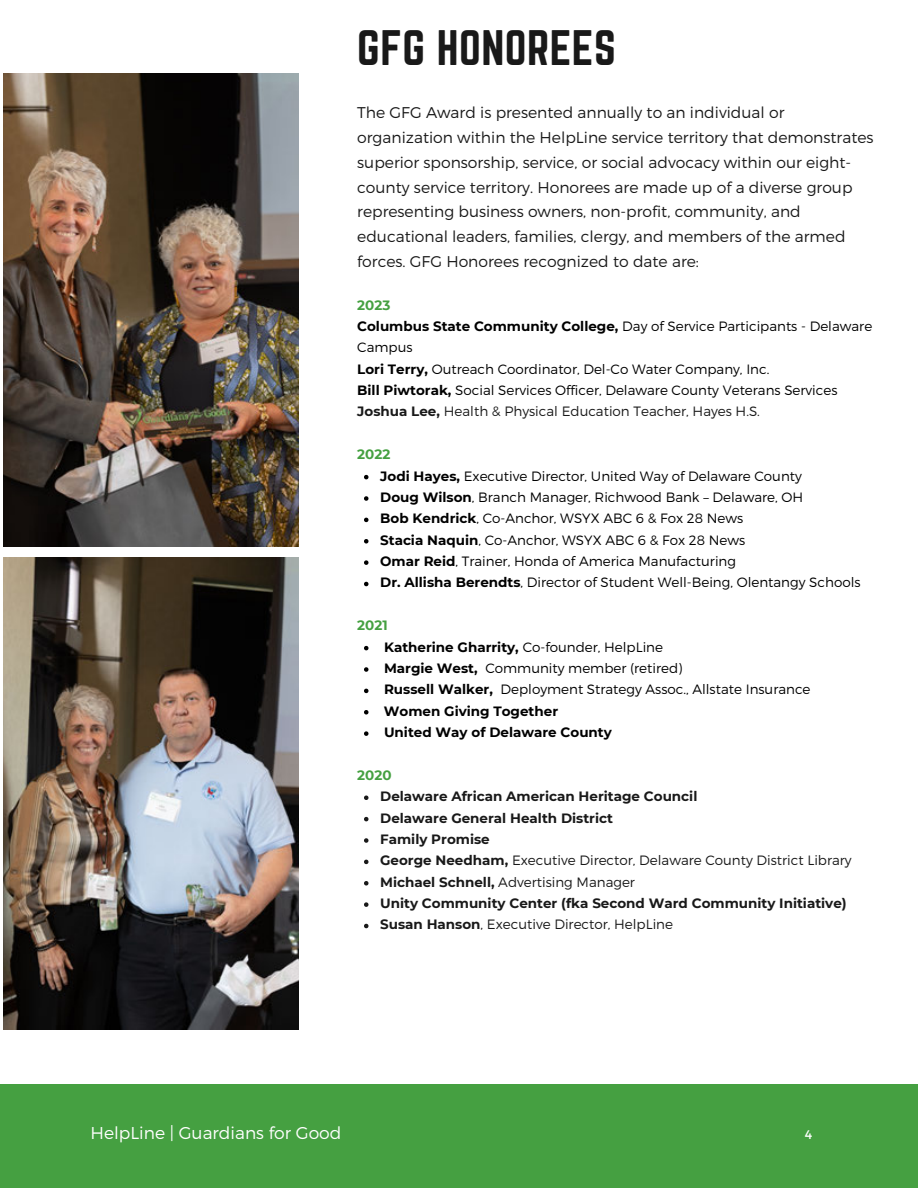
<style>
.page{position:relative;width:918px;height:1188px;background:#fff}
.page>*{position:absolute;margin:0;border:0;box-sizing:border-box;transform-origin:0 0}
.t1{font:43.65px "Norwester";letter-spacing:.01em;color:#191919}
.t2{font:300 17.1px "Montserrat";color:#fff}
.t3{font:300 15.6px/24.8px "Montserrat";color:#191919}
.t4{font:300 13.5px/21.3px "Montserrat";color:#000}
.t5{font:300 13.5px "Montserrat";color:#191919}
.t6{font:700 13.5px "Montserrat";color:#191919}
.t7{font:700 13.5px "Montserrat";color:#000}
.t8{font:700 13.5px "Montserrat";color:#45a041}
.t9{font:12.45px "Montserrat";color:#fff}
.s1{font-weight:700}
</style>
<div class="page">
<img style="left:3px;top:73px;width:296px;height:474px">
<img style="left:3px;top:557px;width:296px;height:473px">
<div style="left:0;top:1085px;width:918px;height:103px;background:#45a041"></div>
<svg style="left:364px;top:475px;width:4px;height:4px"></svg>
<svg style="left:364px;top:496px;width:4px;height:5px"></svg>
<svg style="left:364px;top:518px;width:4px;height:4px"></svg>
<svg style="left:364px;top:539px;width:4px;height:5px"></svg>
<svg style="left:364px;top:560px;width:4px;height:5px"></svg>
<svg style="left:364px;top:582px;width:4px;height:4px"></svg>
<svg style="left:364px;top:646px;width:4px;height:4px"></svg>
<svg style="left:364px;top:667px;width:4px;height:5px"></svg>
<svg style="left:364px;top:689px;width:4px;height:4px"></svg>
<svg style="left:364px;top:710px;width:4px;height:5px"></svg>
<svg style="left:364px;top:731px;width:4px;height:5px"></svg>
<svg style="left:364px;top:796px;width:4px;height:4px"></svg>
<svg style="left:364px;top:817px;width:4px;height:4px"></svg>
<svg style="left:364px;top:838px;width:4px;height:5px"></svg>
<svg style="left:364px;top:860px;width:4px;height:4px"></svg>
<svg style="left:364px;top:881px;width:4px;height:5px"></svg>
<svg style="left:364px;top:902px;width:4px;height:5px"></svg>
<svg style="left:364px;top:924px;width:4px;height:4px"></svg>
<h1 class="t1" style="left:357px;top:21px;width:260px">GFG HONOREES</h1>
<h2 class="t3" style="left:357px;top:100px;width:518px">The GFG Award is presented annually to an individual or organization within the HelpLine service territory that demonstrates superior sponsorship, service, or social advocacy within our eight&shy;county service territory. Honorees are made up of a diverse group representing business owners, non-profit, community, and educational leaders, families, clergy, and members of the armed forces. GFG Honorees recognized to date are:</h2>
<p class="t8" style="left:357px;top:296px;width:35px">2023</p>
<p class="t4" style="left:357px;top:315px;width:517px"><span class="s1">Columbus State Community College,</span> Day of Service Participants - Delaware<br>Campus</p>
<p class="t4" style="left:357px;top:358px;width:414px"><span class="s1">Lori Terry,</span> Outreach Coordinator, Del-Co Water Company, Inc.</p>
<p class="t4" style="left:357px;top:379px;width:482px"><span class="s1">Bill Piwtorak,</span> Social Services Officer, Delaware County Veterans Services</p>
<p class="t5" style="left:357px;top:403px;width:404px"><span class="s1">Joshua Lee,</span> Health &amp; Physical Education Teacher, Hayes H.S.</p>
<h3 class="t8" style="left:357px;top:446px;width:35px">2022</h3>
<p class="t4" style="left:380px;top:464px;width:423px"><span class="s1">Jodi Hayes,</span> Executive Director, United Way of Delaware County</p>
<p class="t4" style="left:380px;top:486px;width:424px"><span class="s1">Doug Wilson</span>, Branch Manager, Richwood Bank – Delaware, OH</p>
<p class="t4" style="left:380px;top:507px;width:365px"><span class="s1">Bob Kendrick</span>, Co-Anchor, WSYX ABC 6 &amp; Fox 28 News</p>
<p class="t4" style="left:380px;top:529px;width:367px"><span class="s1">Stacia Naquin</span>, Co-Anchor, WSYX ABC 6 &amp; Fox 28 News</p>
<p class="t4" style="left:380px;top:550px;width:357px"><span class="s1">Omar Reid</span>, Trainer, Honda of America Manufacturing</p>
<p class="t4" style="left:380px;top:571px;width:482px"><span class="s1">Dr. Allisha Berendts</span>, Director of Student Well-Being, Olentangy Schools</p>
<h3 class="t8" style="left:357px;top:617px;width:32px">2021</h3>
<p class="t4" style="left:384px;top:635px;width:281px"><span class="s1">Katherine Gharrity,</span> Co-founder, HelpLine</p>
<p class="t4" style="left:384px;top:657px;width:300px"><span class="s1">Margie West,</span> Community member (retired)</p>
<p class="t4" style="left:384px;top:678px;width:428px"><span class="s1">Russell Walker,</span> Deployment Strategy Assoc., Allstate Insurance</p>
<p class="t7" style="left:384px;top:703px;width:176px">Women Giving Together</p>
<p class="t7" style="left:384px;top:724px;width:229px">United Way of Delaware County</p>
<h3 class="t8" style="left:357px;top:767px;width:36px">2020</h3>
<p class="t6" style="left:380px;top:788px;width:319px">Delaware African American Heritage Council</p>
<p class="t6" style="left:380px;top:809px;width:234px">Delaware General Health District</p>
<p class="t6" style="left:380px;top:831px;width:111px">Family Promise</p>
<p class="t5" style="left:380px;top:852px;width:473px"><span class="s1">George Needham,</span> Executive Director, Delaware County District Library</p>
<p class="t5" style="left:380px;top:873px;width:256px"><span class="s1">Michael Schnell,</span> Advertising Manager</p>
<p class="t6" style="left:380px;top:895px;width:468px">Unity Community Center (fka Second Ward Community Initiative)</p>
<p class="t5" style="left:380px;top:916px;width:294px"><span class="s1">Susan Hanson</span>, Executive Director, HelpLine</p>
<p class="t2" style="left:90px;top:1122px;width:253px">HelpLine | Guardians for Good</p>
<p class="t9" style="left:805px;top:1126px;width:9px">4</p>
</div>
